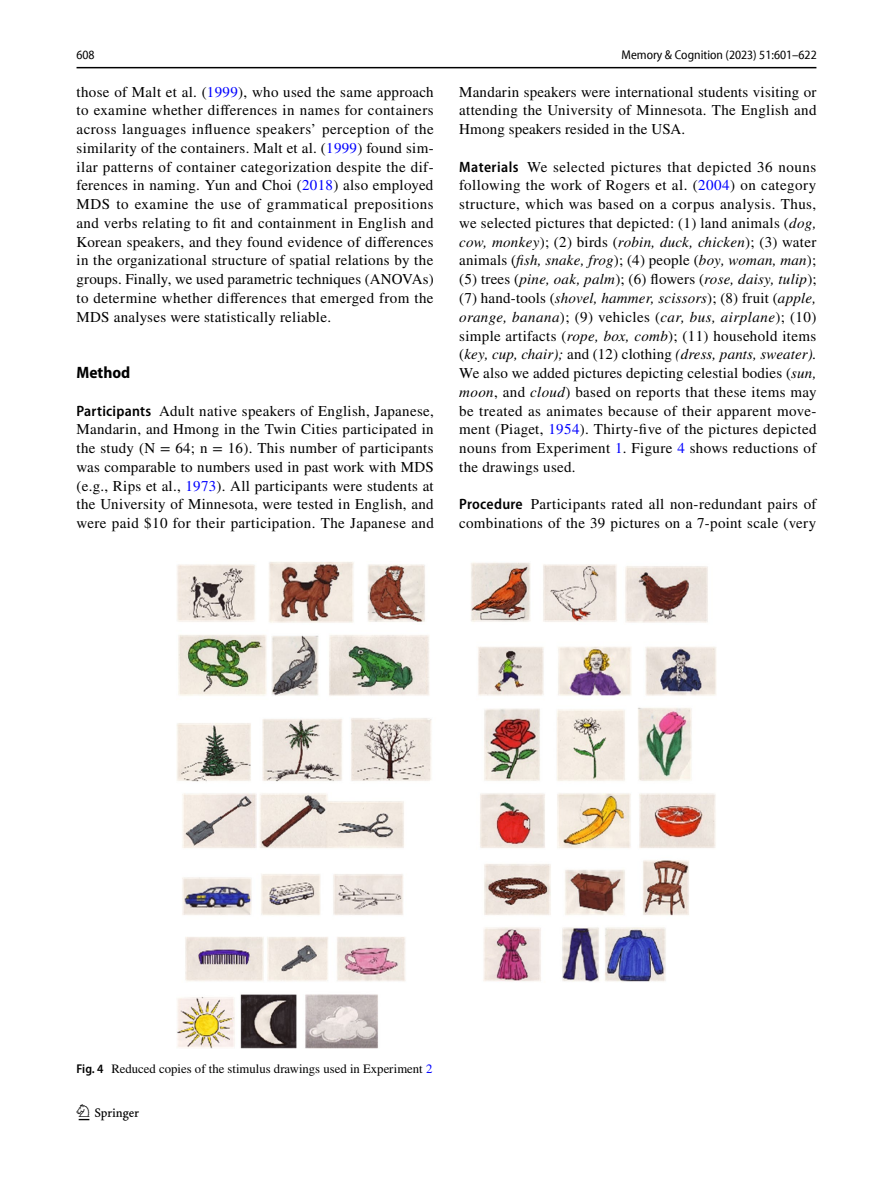
<style>
.page{position:relative;width:893px;height:1187px;background:#fff}
.page>*{position:absolute;margin:0;border:0;box-sizing:border-box;transform-origin:0 0}
.t1{font:22.5px "Springnew Regular 2";color:#000}
.t2{font:700 semi-condensed 16.5px "Myriad Pro";color:#000}
.t3{font:15px/18.8px "STIX";letter-spacing:.025em;color:#000;text-align:justify}
.t4{font:12.75px "STIX";color:#000}
.t5{font:semi-condensed 12.75px "Myriad Pro Unic";color:#000}
.s1{color:#00f}
.s2{font-family:"Myriad Pro";font-weight:600;font-stretch:semi-condensed}
.s3{font-style:italic}
</style>
<div class="page">
<hr style="left:77px;top:67px;width:739px;height:1px;background:#000">
<img style="left:176px;top:562px;width:540px;height:486px">
<p class="t5" style="left:77px;top:50px;width:20px">608</p>
<p class="t5" style="left:621px;top:50px;width:197px">Memory &amp; Cognition (2023) 51:601–622</p>
<p class="t3" style="left:77px;top:83px;width:359px">those of Malt et al. (<span class="s1">1999</span>), who used the same approach to examine whether differences in names for containers across languages influence speakers’ perception of the similarity of the containers. Malt et al. (<span class="s1">1999</span>) found sim&shy;ilar patterns of container categorization despite the dif&shy;ferences in naming. Yun and Choi (<span class="s1">2018</span>) also employed MDS to examine the use of grammatical prepositions and verbs relating to fit and containment in English and Korean speakers, and they found evidence of differences in the organizational structure of spatial relations by the groups. Finally, we used parametric techniques (ANOVAs) to determine whether differences that emerged from the MDS analyses were statistically reliable.</p>
<p class="t2" style="left:77px;top:363px;width:55px">Method</p>
<p class="t3" style="left:77px;top:402px;width:359px"><span class="s2">Participants</span> Adult native speakers of English, Japanese, Mandarin, and Hmong in the Twin Cities participated in the study (N = 64; n = 16). This number of participants was comparable to numbers used in past work with MDS (e.g., Rips et al., <span class="s1">1973</span>). All participants were students at the University of Minnesota, were tested in English, and were paid $10 for their participation. The Japanese and</p>
<p class="t3" style="left:459px;top:83px;width:359px">Mandarin speakers were international students visiting or attending the University of Minnesota. The English and Hmong speakers resided in the USA.</p>
<p class="t3" style="left:459px;top:158px;width:359px"><span class="s2">Materials</span> We selected pictures that depicted 36 nouns following the work of Rogers et al. (<span class="s1">2004</span>) on category structure, which was based on a corpus analysis. Thus, we selected pictures that depicted: (1) land animals (<span class="s3">dog, cow, monkey</span>); (2) birds (<span class="s3">robin, duck, chicken</span>); (3) water animals (<span class="s3">fish, snake, frog</span>); (4) people (<span class="s3">boy, woman, man</span>); (5) trees (<span class="s3">pine, oak, palm</span>); (6) flowers (<span class="s3">rose, daisy, tulip</span>); (7) hand-tools (<span class="s3">shovel, hammer, scissors</span>); (8) fruit (<span class="s3">apple, orange, banana</span>); (9) vehicles (<span class="s3">car, bus, airplane</span>); (10) simple artifacts (<span class="s3">rope, box, comb</span>); (11) household items (<span class="s3">key, cup, chair);</span> and (12) clothing <span class="s3">(dress, pants, sweater).<br></span>We also we added pictures depicting celestial bodies (<span class="s3">sun, moon</span>, and <span class="s3">cloud</span>) based on reports that these items may be treated as animates because of their apparent move&shy;ment (Piaget, <span class="s1">1954</span>). Thirty-five of the pictures depicted nouns from Experiment <span class="s1">1</span>. Figure <span class="s1">4</span> shows reductions of the drawings used.</p>
<p class="t3" style="left:459px;top:496px;width:359px"><span class="s2">Procedure</span> Participants rated all non-redundant pairs of combinations of the 39 pictures on a 7-point scale (very</p>
<p class="t4" style="left:77px;top:1059px;width:357px"><span class="s2">Fig. 4</span> Reduced copies of the stimulus drawings used in Experiment <span class="s1">2</span></p>
<h1 class="t1" style="left:79px;top:1104px;width:62px">1 3</h1>
</div>
